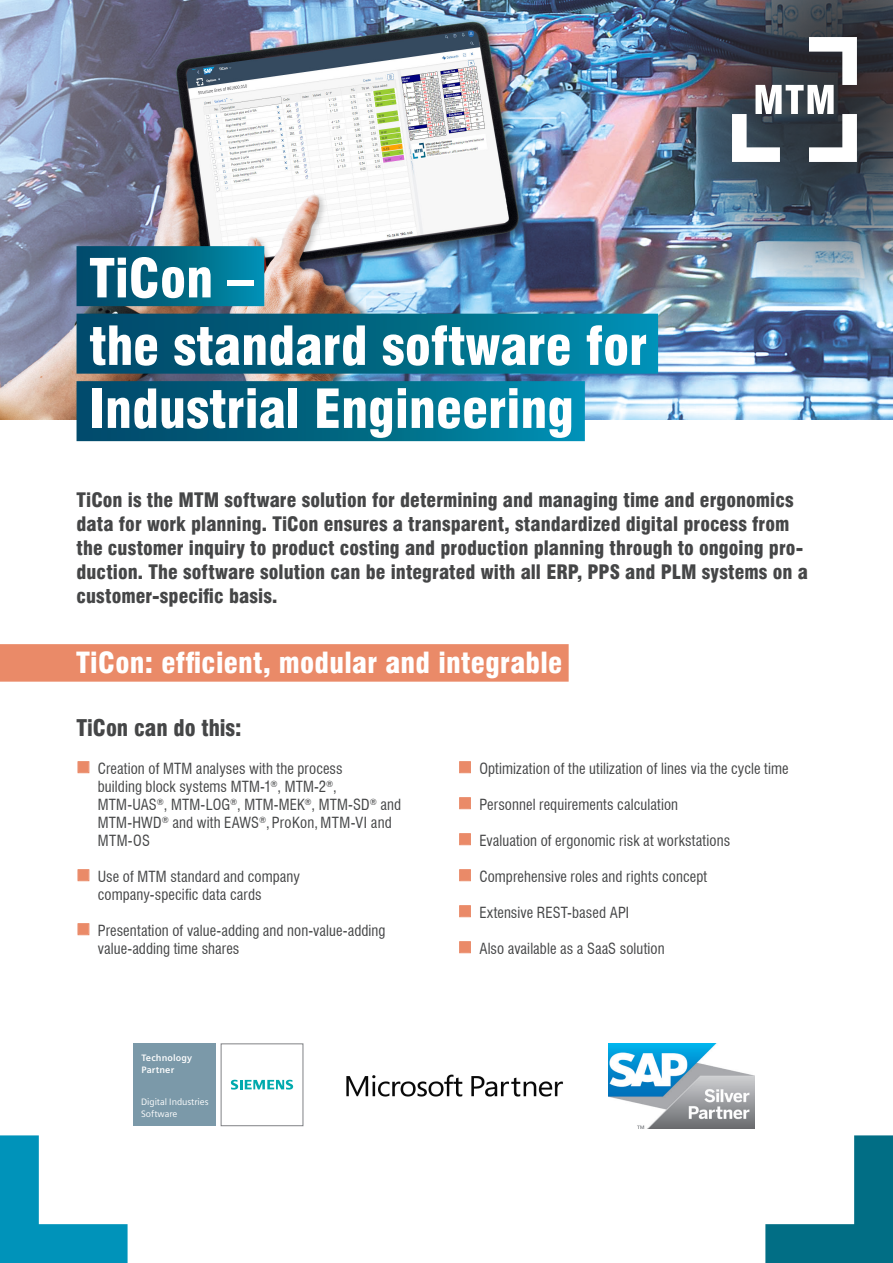
<style>
.page{position:relative;width:893px;height:1263px;background:#fff}
.page>*{position:absolute;margin:0;border:0;box-sizing:border-box;transform-origin:0 0}
.t1{font:900 condensed 52.5px "Swiss 721 BT";color:#fff}
.Kundenmeinung{font:900 condensed 28.5px "Swiss 721 BT";letter-spacing:.01em;color:#fff}
.t2{font:900 condensed 22.5px "Swiss 721 BT";letter-spacing:-.005em;color:#454647}
.t3{font:900 condensed 19.5px/24px "Swiss 721 BT";color:#454647}
.t4{font:condensed 15px/18px "Swiss 721 BT";letter-spacing:.005em;color:#454647}
.t5{font:9.3px/12.1px "Siemens Sans";letter-spacing:-.005em;color:#fff}
.t6{font:700 9.3px/12.1px "Siemens Sans";letter-spacing:.015em;color:#fff}
</style>
<div class="page">
<svg style="left:765px;top:1135px;width:128px;height:128px"></svg>
<svg style="left:0;top:1135px;width:128px;height:128px"></svg>
<img style="left:0;top:0;width:893px;height:420px">
<img style="left:649px;top:0;width:244px;height:299px">
<svg style="left:732px;top:37px;width:125px;height:125px"></svg>
<div style="left:77px;top:246px;width:187px;height:60px;background:linear-gradient(to right,#014462,#008dab)"></div>
<div style="left:77px;top:314px;width:581px;height:60px;background:linear-gradient(to right,#014462,#008dac)"></div>
<div style="left:77px;top:381px;width:508px;height:60px;background:linear-gradient(to right,#014462,#008dac)"></div>
<div style="left:0;top:644px;width:569px;height:38px;background:#ea8a68"></div>
<img style="left:346px;top:1074px;width:217px;height:23px">
<img style="left:608px;top:1043px;width:146px;height:85px">
<div style="left:133px;top:1043px;width:83px;height:83px;background:#7b99a9"></div>
<svg style="left:231px;top:1080px;width:62px;height:9px"></svg>
<div style="left:221px;top:1043px;width:82px;height:83px;border:1px solid #808285"></div>
<p class="t1" style="left:89px;top:247px;width:166px">TiCon –</p>
<p class="t1" style="left:89px;top:314px;width:560px">the standard software for</p>
<p class="t1" style="left:89px;top:377px;width:486px">Industrial Engineering</p>
<p class="t3" style="left:77px;top:488px;width:733px">TiCon is the MTM software solution for determining and managing time and ergonomics data for work planning. TiCon ensures a transparent, standardized digital process from the customer inquiry to product costing and production planning through to ongoing pro&shy;duction. The software solution can be integrated with all ERP, PPS and PLM systems on a customer-specific basis.</p>
<p class="Kundenmeinung" style="left:76px;top:646px;width:488px">TiCon: efficient, modular and integrable</p>
<p class="t2" style="left:77px;top:714px;width:167px">TiCon can do this:</p>
<p class="t4" style="left:98px;top:760px;width:305px">Creation of MTM analyses with the process<br>building block systems MTM-1<sup>®</sup>, MTM-2<sup>®</sup>, MTM-UAS<sup>®</sup>, MTM-LOG<sup>®</sup>, MTM-MEK<sup>®</sup>, MTM-SD<sup>®</sup> and MTM-HWD<sup>®</sup> and with EAWS<sup>®</sup>, ProKon, MTM-VI and MTM-OS</p>
<p class="t4" style="left:98px;top:868px;width:204px">Use of MTM standard and company company-specific data cards</p>
<p class="t4" style="left:98px;top:922px;width:289px">Presentation of value-adding and non-value-adding value-adding time shares</p>
<p class="t4" style="left:479px;top:760px;width:311px">Optimization of the utilization of lines via the cycle time</p>
<p class="t4" style="left:479px;top:796px;width:200px">Personnel requirements calculation</p>
<p class="t4" style="left:479px;top:832px;width:252px">Evaluation of ergonomic risk at workstations</p>
<p class="t4" style="left:479px;top:868px;width:229px">Comprehensive roles and rights concept</p>
<p class="t4" style="left:479px;top:904px;width:151px">Extensive REST-based API</p>
<p class="t4" style="left:479px;top:940px;width:187px">Also available as a SaaS solution</p>
<p class="t6" style="left:141px;top:1051px;width:52px">Technology<br>Partner</p>
<p class="t5" style="left:141px;top:1095px;width:69px">Digital Industries<br>Software</p>
</div>
